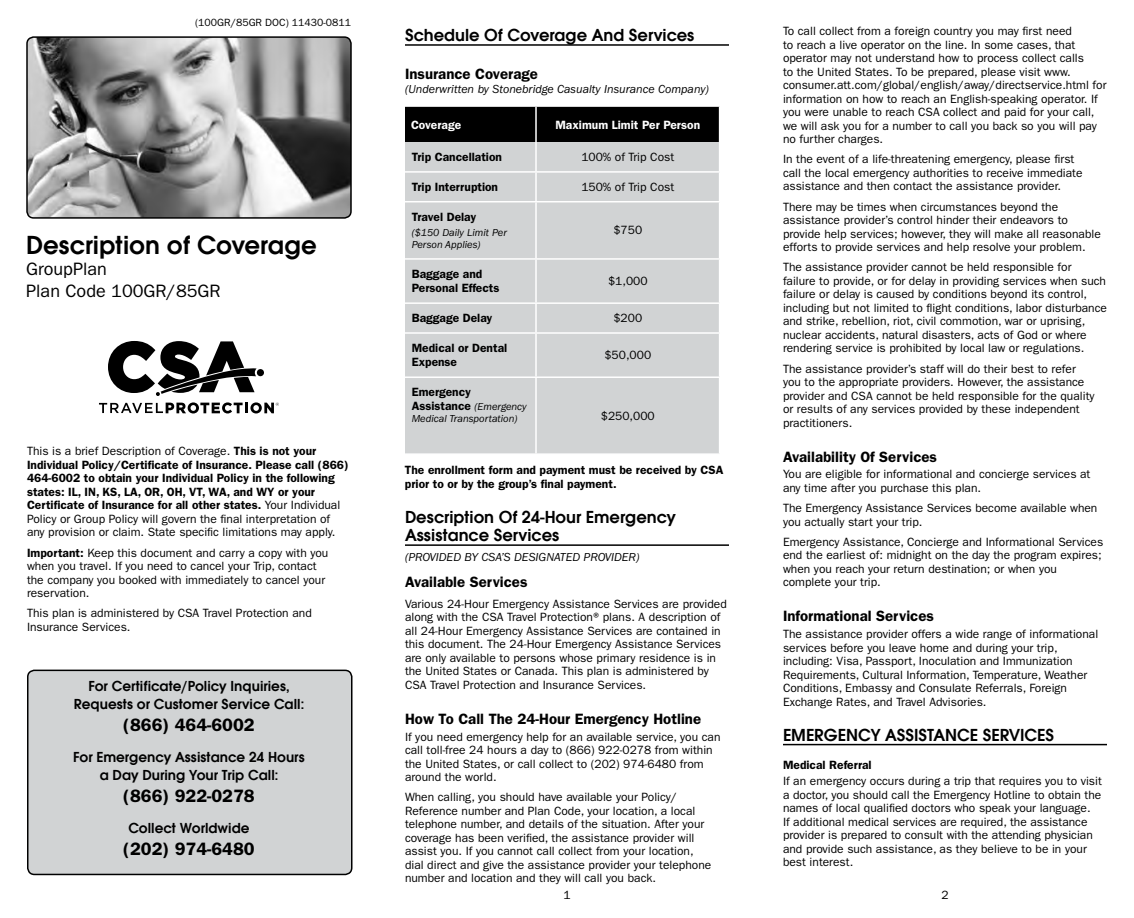
<style>
.page{position:relative;width:1134px;height:918px;background:#fff}
.page>*{position:absolute;margin:0;border:0;box-sizing:border-box;transform-origin:0 0}
.t1{font:600 27px "Avant Gar Got Itc TEE";color:#000}
.t2{font:600 18px/18px "Avant Gar Got Itc TEE";color:#000}
.t3{font:600 18px "ITC Franklin Gothic Std";color:#000}
.t4{font:18px/21.6px "ITC Franklin Gothic Std";color:#000}
.t5{font:600 15px/18px "Avant Gar Got Itc TEE";color:#000;text-align:center}
.t6{font:600 15px "ITC Franklin Gothic Std";color:#000}
.t7{font:12px/13.5px "ITC Franklin Gothic Std";color:#000}
.t8{font:600 12px/13.5px "ITC Franklin Gothic Std";color:#000}
.t9{font:italic 12px "ITC Franklin Gothic Std";color:#000}
.t10{font:600 12px "ITC Franklin Gothic Std";color:#fff}
.t11{font:italic 10.5px/12px "ITC Franklin Gothic Std";color:#000}
.t12{font:10.5px "ITC Franklin Gothic Std";color:#000}
.s1{font-weight:400}
.s2{font-weight:600}
.s3{font-weight:400;font-style:italic;font-size:10.5px}
</style>
<div class="page">
<hr style="left:405px;top:44px;width:324px;height:2px;background:#000">
<hr style="left:405px;top:544px;width:324px;height:2px;background:#000">
<div style="left:405px;top:202px;width:314px;height:251px;background:#d1d3d4"></div>
<svg style="left:405px;top:107px;width:314px;height:94px;background:#848586"></svg>
<hr style="left:535px;top:202px;width:2px;height:56px;background:#fff">
<hr style="left:405px;top:258px;width:131px;height:2px;background:#fff">
<hr style="left:536px;top:258px;width:184px;height:2px;background:#fff">
<hr style="left:535px;top:260px;width:2px;height:42px;background:#fff">
<hr style="left:405px;top:302px;width:131px;height:2px;background:#fff">
<hr style="left:536px;top:302px;width:184px;height:2px;background:#fff">
<hr style="left:535px;top:304px;width:2px;height:28px;background:#fff">
<hr style="left:405px;top:332px;width:131px;height:2px;background:#fff">
<hr style="left:536px;top:332px;width:184px;height:2px;background:#fff">
<hr style="left:535px;top:334px;width:2px;height:42px;background:#fff">
<hr style="left:405px;top:376px;width:131px;height:2px;background:#fff">
<hr style="left:536px;top:376px;width:184px;height:2px;background:#fff">
<hr style="left:535px;top:378px;width:2px;height:75px;background:#fff">
<hr style="left:783px;top:744px;width:324px;height:1px;background:#000">
<svg style="left:99px;top:402px;width:179px;height:11px"></svg>
<svg style="left:108px;top:341px;width:156px;height:55px"></svg>
<img style="left:29px;top:39px;width:320px;height:177px">
<div style="left:26px;top:36px;width:326px;height:183px;border:2px solid #000;border-radius:7px"></div>
<div style="left:28px;top:670px;width:324px;height:204px;background:#d1d3d4;border-radius:7px"></div>
<div style="left:27px;top:670px;width:325px;height:205px;border:2px solid #000;border-radius:7px"></div>
<p class="t12" style="left:195px;top:16px;width:157px">(100GR/85GR DOC) 11430-0811</p>
<h1 class="t1" style="left:26px;top:229px;width:292px">Description of Coverage</h1>
<h2 class="t4" style="left:26px;top:258px;width:196px">GroupPlan<br>Plan Code 100GR/85GR</h2>
<p class="t8" style="left:27px;top:444px;width:323px"><span class="s1">This is a brief Description of Coverage.</span> This is not your Individual Policy/Certificate of Insurance. Please call (866)<br>464-6002 to obtain your Individual Policy in the following states: IL, IN, KS, LA, OR, OH, VT, WA, and WY or your Certificate of Insurance for all other states. <span class="s1">Your Individual Policy or Group Policy will govern the final interpretation of any provision or claim. State specific limitations may apply.</span></p>
<p class="t7" style="left:27px;top:546px;width:303px"><span class="s2">Important:</span> Keep this document and carry a copy with you when you travel. If you need to cancel your Trip, contact the company you booked with immediately to cancel your reservation.</p>
<p class="t7" style="left:27px;top:607px;width:286px">This plan is administered by CSA Travel Protection and<br>Insurance Services.</p>
<p class="t5" style="left:74px;top:677px;width:232px">For Certificate/Policy Inquiries,<br>Requests or Customer Service Call:</p>
<h2 class="t3" style="left:123px;top:714px;width:133px">(866) 464-6002</h2>
<p class="t5" style="left:73px;top:748px;width:233px">For Emergency Assistance 24 Hours a Day During Your Trip Call:</p>
<h2 class="t3" style="left:123px;top:785px;width:133px">(866) 922-0278</h2>
<p class="t5" style="left:128px;top:819px;width:123px">Collect Worldwide</p>
<h2 class="t3" style="left:123px;top:838px;width:133px">(202) 974-6480</h2>
<h2 class="t2" style="left:405px;top:26px;width:291px">Schedule Of Coverage And Services</h2>
<p class="t6" style="left:405px;top:65px;width:134px">Insurance Coverage</p>
<p class="t9" style="left:405px;top:82px;width:305px">(Underwritten by Stonebridge Casualty Insurance Company)</p>
<p class="t10" style="left:411px;top:117px;width:52px">Coverage</p>
<p class="t10" style="left:555px;top:117px;width:146px">Maximum Limit Per Person</p>
<p class="t8" style="left:412px;top:150px;width:92px">Trip Cancellation</p>
<p class="t7" style="left:581px;top:150px;width:94px">100% of Trip Cost</p>
<p class="t8" style="left:412px;top:180px;width:88px">Trip Interruption</p>
<p class="t7" style="left:581px;top:180px;width:94px">150% of Trip Cost</p>
<p class="t8" style="left:412px;top:210px;width:66px">Travel Delay</p>
<p class="t11" style="left:412px;top:227px;width:97px">($150 Daily Limit Per<br>Person Applies)</p>
<p class="t7" style="left:613px;top:224px;width:30px">$750</p>
<p class="t8" style="left:412px;top:267px;width:89px;line-height:14.4px">Baggage and<br>Personal Effects</p>
<p class="t7" style="left:608px;top:274px;width:41px">$1,000</p>
<p class="t8" style="left:412px;top:311px;width:82px">Baggage Delay</p>
<p class="t7" style="left:613px;top:311px;width:30px">$200</p>
<p class="t8" style="left:412px;top:341px;width:97px;line-height:14.4px">Medical or Dental<br>Expense</p>
<p class="t7" style="left:604px;top:349px;width:48px">$50,000</p>
<p class="t8" style="left:412px;top:385px;width:116px">Emergency<br>Assistance <span class="s3">(Emergency</span></p>
<p class="t11" style="left:412px;top:412px;width:107px">Medical Transportation)</p>
<p class="t7" style="left:601px;top:409px;width:55px">$250,000</p>
<p class="t8" style="left:405px;top:463px;width:320px;line-height:14.4px">The enrollment form and payment must be received by CSA prior to or by the group’s final payment.</p>
<h2 class="t2" style="left:405px;top:508px;width:272px">Description Of 24-Hour Emergency<br>Assistance Services</h2>
<p class="t9" style="left:405px;top:551px;width:236px">(PROVIDED BY CSA’S DESIGNATED PROVIDER)</p>
<p class="t6" style="left:405px;top:573px;width:124px">Available Services</p>
<p class="t7" style="left:405px;top:597px;width:323px">Various 24-Hour Emergency Assistance Services are provided along with the CSA Travel Protection® plans. A description of all 24-Hour Emergency Assistance Services are contained in this document. The 24-Hour Emergency Assistance Services are only available to persons whose primary residence is in the United States or Canada. This plan is administered by CSA Travel Protection and Insurance Services.</p>
<p class="t6" style="left:405px;top:710px;width:298px">How To Call The 24-Hour Emergency Hotline</p>
<p class="t7" style="left:405px;top:730px;width:317px">If you need emergency help for an available service, you can call toll-free 24 hours a day to (866) 922-0278 from within the United States, or call collect to (202) 974-6480 from around the world.</p>
<p class="t7" style="left:405px;top:791px;width:308px">When calling, you should have available your Policy/ Reference number and Plan Code, your location, a local telephone number, and details of the situation. After your coverage has been verified, the assistance provider will assist you. If you cannot call collect from your location, dial direct and give the assistance provider your telephone number and location and they will call you back.</p>
<p class="t7" style="left:783px;top:24px;width:325px">To call collect from a foreign country you may first need<br>to reach a live operator on the line. In some cases, that operator may not understand how to process collect calls<br>to the United States. To be prepared, please visit www. consumer.att.com/global/english/away/directservice.html for information on how to reach an English-speaking operator. If you were unable to reach CSA collect and paid for your call, we will ask you for a number to call you back so you will pay no further charges.</p>
<p class="t7" style="left:783px;top:153px;width:301px">In the event of a life-threatening emergency, please first call the local emergency authorities to receive immediate assistance and then contact the assistance provider.</p>
<p class="t7" style="left:783px;top:200px;width:319px">There may be times when circumstances beyond the assistance provider’s control hinder their endeavors to provide help services; however, they will make all reasonable efforts to provide services and help resolve your problem.</p>
<p class="t7" style="left:783px;top:261px;width:326px">The assistance provider cannot be held responsible for failure to provide, or for delay in providing services when such failure or delay is caused by conditions beyond its control, including but not limited to flight conditions, labor disturbance and strike, rebellion, riot, civil commotion, war or uprising, nuclear accidents, natural disasters, acts of God or where rendering service is prohibited by local law or regulations.</p>
<p class="t7" style="left:783px;top:362px;width:313px">The assistance provider’s staff will do their best to refer you to the appropriate providers. However, the assistance provider and CSA cannot be held responsible for the quality or results of any services provided by these independent practitioners.</p>
<p class="t6" style="left:783px;top:448px;width:156px">Availability Of Services</p>
<p class="t7" style="left:783px;top:468px;width:309px">You are eligible for informational and concierge services at any time after you purchase this plan.</p>
<p class="t7" style="left:783px;top:501px;width:316px">The Emergency Assistance Services become available when you actually start your trip.</p>
<p class="t7" style="left:783px;top:535px;width:322px">Emergency Assistance, Concierge and Informational Services end the earliest of: midnight on the day the program expires; when you reach your return destination; or when you complete your trip.</p>
<p class="t6" style="left:783px;top:607px;width:152px">Informational Services</p>
<p class="t7" style="left:783px;top:627px;width:317px">The assistance provider offers a wide range of informational services before you leave home and during your trip, including: Visa, Passport, Inoculation and Immunization Requirements, Cultural Information, Temperature, Weather Conditions, Embassy and Consulate Referrals, Foreign Exchange Rates, and Travel Advisories.</p>
<h2 class="t2" style="left:783px;top:726px;width:273px">EMERGENCY ASSISTANCE SERVICES</h2>
<p class="t8" style="left:783px;top:758px;width:90px">Medical Referral</p>
<p class="t7" style="left:783px;top:775px;width:320px">If an emergency occurs during a trip that requires you to visit a doctor, you should call the Emergency Hotline to obtain the names of local qualified doctors who speak your language.<br>If additional medical services are required, the assistance provider is prepared to consult with the attending physician and provide such assistance, as they believe to be in your best interest.</p>
<p class="t7" style="left:563px;top:888px;width:9px">1</p>
<p class="t7" style="left:941px;top:888px;width:9px">2</p>
</div>
